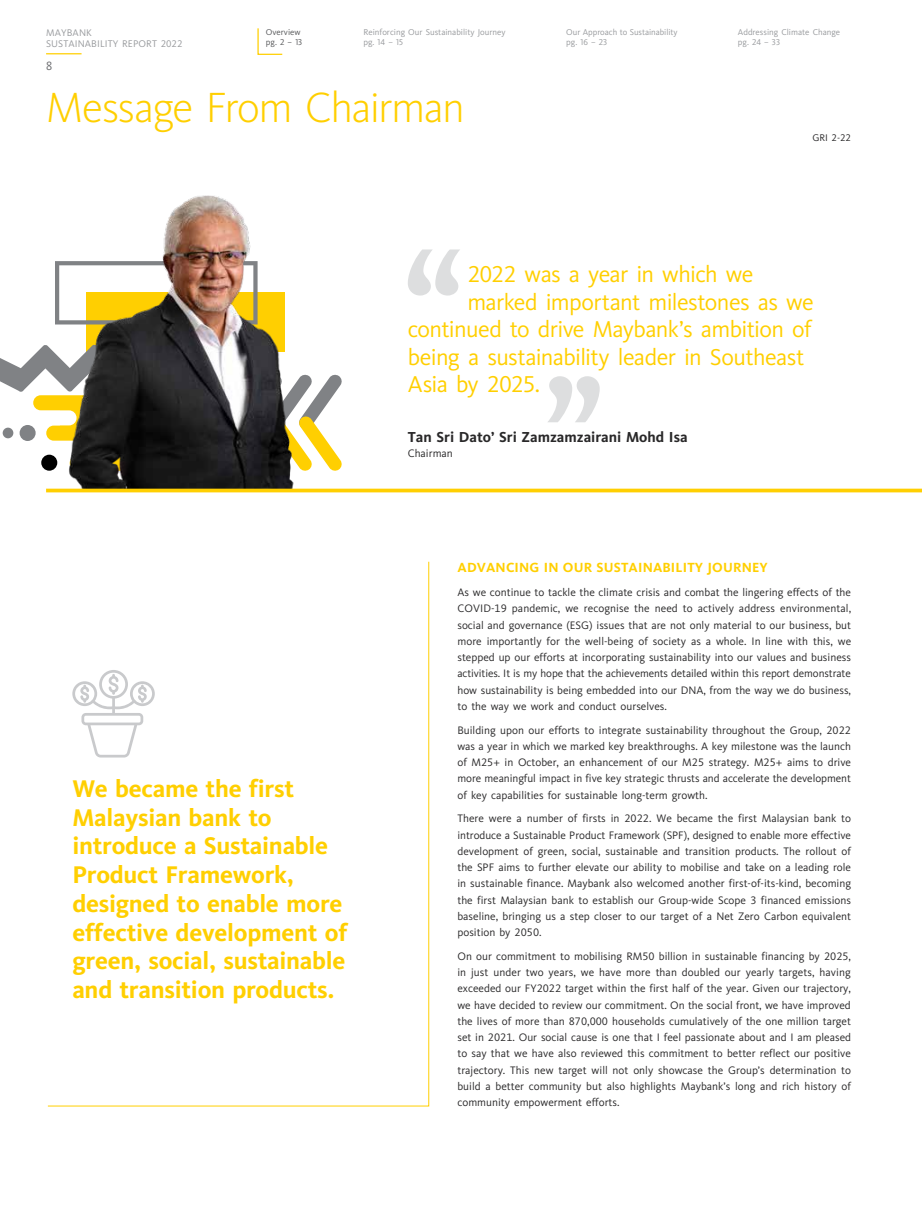
<style>
.page{position:relative;width:922px;height:1205px;background:#fff}
.page>*{position:absolute;margin:0;border:0;box-sizing:border-box;transform-origin:0 0}
.t1{font:300 43.75px "Kievit OT";letter-spacing:-.035em;color:#ffcf01}
.t2{font:700 25px/28.8px "Kievit OT";letter-spacing:-.01em;color:#ffcf01}
.t3{font:23.75px "Kievit OT";letter-spacing:-.025em;color:#ffcf01}
.t4{font:700 15px "Kievit OT";color:#292829}
.t5{font:700 13.75px "Kievit OT";letter-spacing:.01em;color:#ffcf01}
.t6{font:12.5px "Kievit OT";color:#6d6e71}
.t7{font:11.25px/16.2px "Kievit OT";color:#292829;text-align:justify}
.t8{font:10px/11.2px "Kievit OT";letter-spacing:.01em;color:#989a9d}
.t9{font:10px "Kievit OT";color:#292829}
.t10{font:8.75px/10px "Kievit OT";color:#989a9d}
.t11{font:8.75px/10px "Kievit OT";color:#565759}
</style>
<div class="page">
<svg style="left:0;top:358px;width:18px;height:81px"></svg>
<img style="left:18px;top:195px;width:424px;height:294px">
<svg style="left:407px;top:249px;width:53px;height:46px"></svg>
<svg style="left:548px;top:376px;width:51px;height:46px"></svg>
<hr style="left:46px;top:489px;width:875px;height:3px;background:#ffcf01">
<svg style="left:47px;top:561px;width:382px;height:545px"></svg>
<svg style="left:72px;top:670px;width:83px;height:87px"></svg>
<svg style="left:257px;top:28px;width:26px;height:27px"></svg>
<hr style="left:46px;top:53px;width:35px;height:1px;background:#ffcf01">
<p class="t10" style="left:363px;top:27px;width:143px">Reinforcing Our Sustainability Journey pg. 14 – 15</p>
<p class="t8" style="left:46px;top:27px;width:138px">MAYBANK<br>SUSTAINABILITY REPORT 2022</p>
<p class="t10" style="left:566px;top:27px;width:113px">Our Approach to Sustainability pg. 16 – 23</p>
<p class="t10" style="left:737px;top:27px;width:104px">Addressing Climate Change pg. 24 – 33</p>
<p class="t11" style="left:266px;top:27px;width:38px">Overview pg. 2 – 13</p>
<p class="t6" style="left:46px;top:59px;width:8px">8</p>
<h1 class="t1" style="left:46px;top:81px;width:420px">Message From Chairman</h1>
<p class="t9" style="left:812px;top:132px;width:40px">GRI 2-22</p>
<h3 class="t3" style="left:467px;top:261px;width:287px">2022 was a year in which we</h3>
<h3 class="t3" style="left:467px;top:289px;width:348px">marked important milestones as we</h3>
<h3 class="t3" style="left:407px;top:316px;width:405px">continued to drive Maybank’s ambition of</h3>
<h3 class="t3" style="left:407px;top:344px;width:398px">being a sustainability leader in Southeast</h3>
<h3 class="t3" style="left:407px;top:371px;width:134px">Asia by 2025.</h3>
<h2 class="t2" style="left:72px;top:774px;width:276px">We became the first<br>Malaysian bank to introduce a Sustainable<br>Product Framework, designed to enable more effective development of green, social, sustainable and transition products.</h2>
<h3 class="t4" style="left:407px;top:428px;width:281px">Tan Sri Dato’ Sri Zamzamzairani Mohd Isa</h3>
<p class="t7" style="left:407px;top:445px;width:47px">Chairman</p>
<p class="t5" style="left:457px;top:560px;width:311px">ADVANCING IN OUR SUSTAINABILITY JOURNEY</p>
<p class="t7" style="left:457px;top:584px;width:395px">As we continue to tackle the climate crisis and combat the lingering effects of the COVID-19 pandemic, we recognise the need to actively address environmental, social and governance (ESG) issues that are not only material to our business, but more importantly for the well-being of society as a whole. In line with this, we stepped up our efforts at incorporating sustainability into our values and business activities. It is my hope that the achievements detailed within this report demonstrate how sustainability is being embedded into our DNA, from the way we do business, to the way we work and conduct ourselves.</p>
<p class="t7" style="left:457px;top:722px;width:395px">Building upon our efforts to integrate sustainability throughout the Group, 2022 was a year in which we marked key breakthroughs. A key milestone was the launch of M25+ in October, an enhancement of our M25 strategy. M25+ aims to drive more meaningful impact in five key strategic thrusts and accelerate the development of key capabilities for sustainable long-term growth.</p>
<p class="t7" style="left:457px;top:810px;width:395px">There were a number of firsts in 2022. We became the first Malaysian bank to introduce a Sustainable Product Framework (SPF), designed to enable more effective development of green, social, sustainable and transition products. The rollout of the SPF aims to further elevate our ability to mobilise and take on a leading role in sustainable finance. Maybank also welcomed another first-of-its-kind, becoming the first Malaysian bank to establish our Group-wide Scope 3 financed emissions baseline, bringing us a step closer to our target of a Net Zero Carbon equivalent position by 2050.</p>
<p class="t7" style="left:457px;top:948px;width:395px">On our commitment to mobilising RM50 billion in sustainable financing by 2025, in just under two years, we have more than doubled our yearly targets, having exceeded our FY2022 target within the first half of the year. Given our trajectory, we have decided to review our commitment. On the social front, we have improved the lives of more than 870,000 households cumulatively of the one million target set in 2021. Our social cause is one that I feel passionate about and I am pleased to say that we have also reviewed this commitment to better reflect our positive trajectory. This new target will not only showcase the Group’s determination to build a better community but also highlights Maybank’s long and rich history of community empowerment efforts.</p>
</div>
